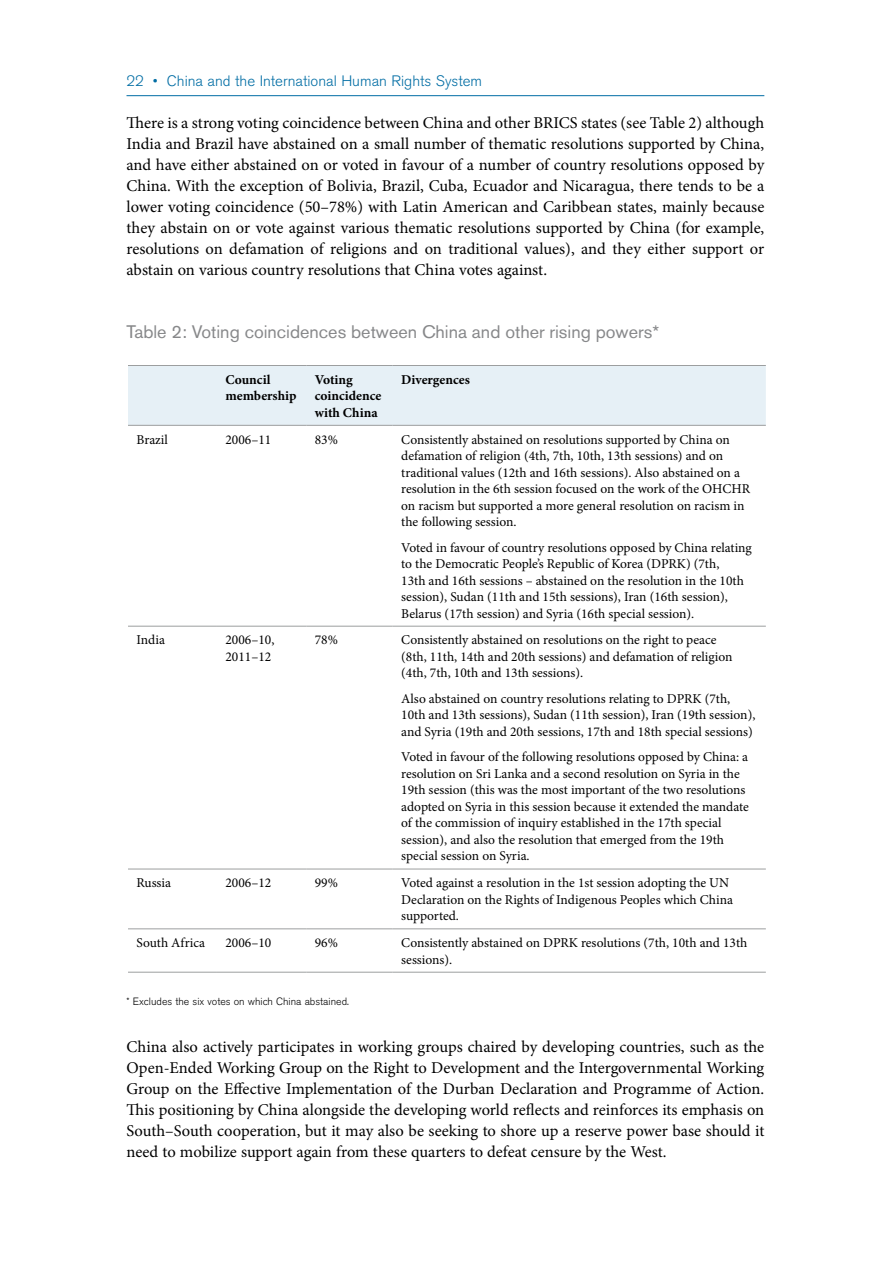
<style>
.page{position:relative;width:893px;height:1263px;background:#fff}
.page>*{position:absolute;margin:0;border:0;box-sizing:border-box;transform-origin:0 0}
.t1{font:18px "Akzidenz Grotesk BE";color:#87888a}
.t2{font:16.5px/21px "Minion Pro";letter-spacing:-.005em;color:#000;text-align:justify}
.t3{font:300 15px "Akzidenz Grotesk BE";color:#006da4}
.t4{font:13.5px/16.5px "Minion Pro";color:#000}
.t5{font:700 13.5px/16.5px "Minion Pro";color:#000}
.t6{font:300 10.5px "Akzidenz Grotesk BE";color:#000}
</style>
<div class="page">
<hr style="left:126px;top:95px;width:638px;height:1px;background:#006da4">
<div style="left:128px;top:366px;width:638px;height:59px;background:#e6f0f6"></div>
<hr style="left:128px;top:365px;width:89px;height:1px;background:#9c9e9f">
<hr style="left:217px;top:365px;width:89px;height:1px;background:#9c9e9f">
<hr style="left:306px;top:365px;width:87px;height:1px;background:#9c9e9f">
<hr style="left:393px;top:365px;width:373px;height:1px;background:#9c9e9f">
<hr style="left:128px;top:425px;width:89px;height:1px;background:#9c9e9f">
<hr style="left:217px;top:425px;width:89px;height:1px;background:#9c9e9f">
<hr style="left:306px;top:425px;width:87px;height:1px;background:#9c9e9f">
<hr style="left:393px;top:425px;width:373px;height:1px;background:#9c9e9f">
<hr style="left:128px;top:626px;width:89px;height:1px;background:#9c9e9f">
<hr style="left:217px;top:626px;width:89px;height:1px;background:#9c9e9f">
<hr style="left:306px;top:626px;width:87px;height:1px;background:#9c9e9f">
<hr style="left:393px;top:626px;width:373px;height:1px;background:#9c9e9f">
<hr style="left:128px;top:869px;width:89px;height:1px;background:#9c9e9f">
<hr style="left:217px;top:869px;width:89px;height:1px;background:#9c9e9f">
<hr style="left:306px;top:869px;width:87px;height:1px;background:#9c9e9f">
<hr style="left:393px;top:869px;width:373px;height:1px;background:#9c9e9f">
<hr style="left:128px;top:928px;width:89px;height:1px;background:#9c9e9f">
<hr style="left:217px;top:928px;width:89px;height:1px;background:#9c9e9f">
<hr style="left:306px;top:928px;width:87px;height:1px;background:#9c9e9f">
<hr style="left:393px;top:928px;width:373px;height:1px;background:#9c9e9f">
<hr style="left:128px;top:972px;width:89px;height:1px;background:#9c9e9f">
<hr style="left:217px;top:972px;width:89px;height:1px;background:#9c9e9f">
<hr style="left:306px;top:972px;width:87px;height:1px;background:#9c9e9f">
<hr style="left:393px;top:972px;width:373px;height:1px;background:#9c9e9f">
<p class="t3" style="left:126px;top:72px;width:357px">22 • China and the International Human Rights System</p>
<p class="t2" style="left:126px;top:112px;width:639px">There is a strong voting coincidence between China and other BRICS states (see Table 2) although India and Brazil have abstained on a small number of thematic resolutions supported by China, and have either abstained on or voted in favour of a number of country resolutions opposed by China. With the exception of Bolivia, Brazil, Cuba, Ecuador and Nicaragua, there tends to be a lower voting coincidence (50–78%) with Latin American and Caribbean states, mainly because they abstain on or vote against various thematic resolutions supported by China (for example, resolutions on defamation of religions and on traditional values), and they either support or abstain on various country resolutions that China votes against.</p>
<h1 class="t1" style="left:126px;top:321px;width:534px">Table 2: Voting coincidences between China and other rising powers*</h1>
<p class="t5" style="left:225px;top:371px;width:73px">Council membership</p>
<p class="t5" style="left:315px;top:371px;width:68px">Voting coincidence with China</p>
<p class="t5" style="left:401px;top:371px;width:70px">Divergences</p>
<p class="t4" style="left:136px;top:431px;width:33px">Brazil</p>
<p class="t4" style="left:225px;top:431px;width:47px">2006–11</p>
<p class="t4" style="left:315px;top:431px;width:25px">83%</p>
<p class="t4" style="left:401px;top:431px;width:350px">Consistently abstained on resolutions supported by China on defamation of religion (4th, 7th, 10th, 13th sessions) and on traditional values (12th and 16th sessions). Also abstained on a resolution in the 6th session focused on the work of the OHCHR on racism but supported a more general resolution on racism in the following session.</p>
<p class="t4" style="left:401px;top:539px;width:352px">Voted in favour of country resolutions opposed by China relating to the Democratic People’s Republic of Korea (DPRK) (7th,<br>13th and 16th sessions – abstained on the resolution in the 10th session), Sudan (11th and 15th sessions), Iran (16th session), Belarus (17th session) and Syria (16th special session).</p>
<p class="t4" style="left:136px;top:632px;width:30px">India</p>
<p class="t4" style="left:225px;top:632px;width:50px">2006–10,<br>2011–12</p>
<p class="t4" style="left:315px;top:632px;width:25px">78%</p>
<p class="t4" style="left:401px;top:632px;width:333px">Consistently abstained on resolutions on the right to peace (8th, 11th, 14th and 20th sessions) and defamation of religion (4th, 7th, 10th and 13th sessions).</p>
<p class="t4" style="left:401px;top:690px;width:356px">Also abstained on country resolutions relating to DPRK (7th,<br>10th and 13th sessions), Sudan (11th session), Iran (19th session), and Syria (19th and 20th sessions, 17th and 18th special sessions)</p>
<p class="t4" style="left:401px;top:749px;width:349px">Voted in favour of the following resolutions opposed by China: a resolution on Sri Lanka and a second resolution on Syria in the 19th session (this was the most important of the two resolutions adopted on Syria in this session because it extended the mandate of the commission of inquiry established in the 17th special session), and also the resolution that emerged from the 19th special session on Syria.</p>
<p class="t4" style="left:136px;top:875px;width:36px">Russia</p>
<p class="t4" style="left:225px;top:875px;width:47px">2006–12</p>
<p class="t4" style="left:315px;top:875px;width:25px">99%</p>
<p class="t4" style="left:401px;top:875px;width:333px">Voted against a resolution in the 1st session adopting the UN<br>Declaration on the Rights of Indigenous Peoples which China supported.</p>
<p class="t4" style="left:136px;top:935px;width:70px">South Africa</p>
<p class="t4" style="left:225px;top:935px;width:47px">2006–10</p>
<p class="t4" style="left:315px;top:935px;width:25px">96%</p>
<p class="t4" style="left:401px;top:935px;width:348px">Consistently abstained on DPRK resolutions (7th, 10th and 13th sessions).</p>
<p class="t6" style="left:126px;top:995px;width:224px">* Excludes the six votes on which China abstained.</p>
<p class="t2" style="left:126px;top:1036px;width:639px">China also actively participates in working groups chaired by developing countries, such as the Open-Ended Working Group on the Right to Development and the Intergovernmental Working Group on the Effective Implementation of the Durban Declaration and Programme of Action.<br>This positioning by China alongside the developing world reflects and reinforces its emphasis on South–South cooperation, but it may also be seeking to shore up a reserve power base should it need to mobilize support again from these quarters to defeat censure by the West.</p>
</div>
